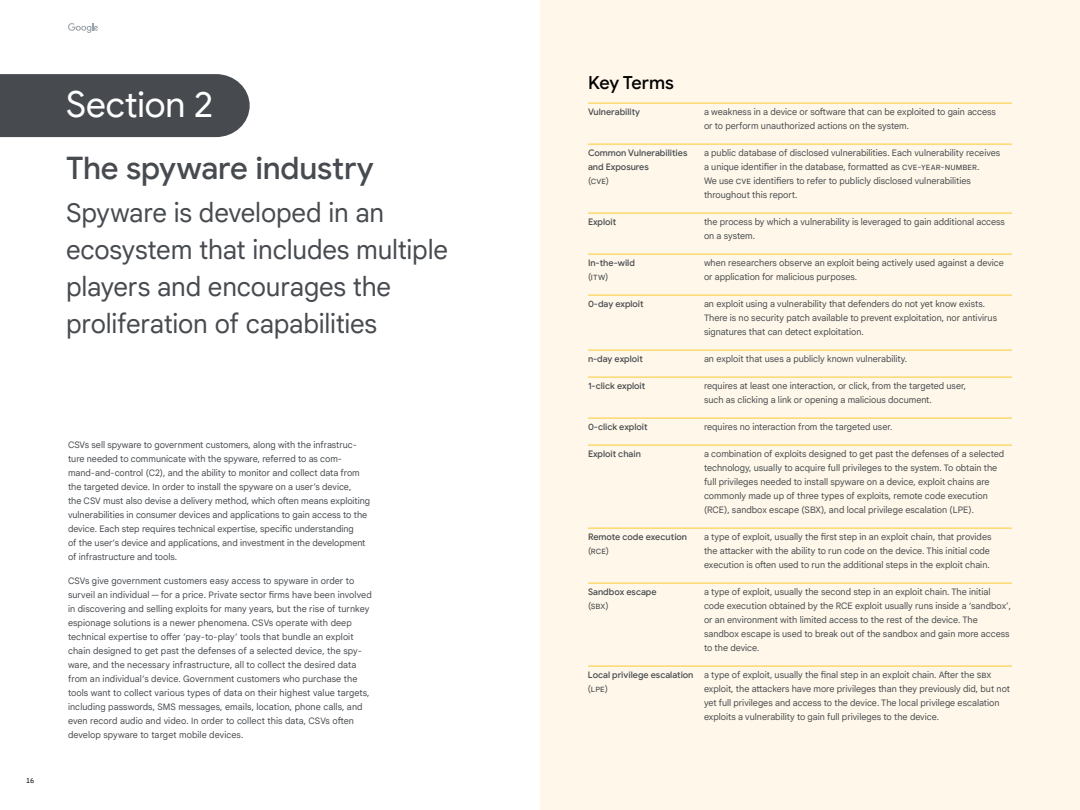
<style>
.page{position:relative;width:1080px;height:810px;background:#fff}
.page>*{position:absolute;margin:0;border:0;box-sizing:border-box;transform-origin:0 0}
.t1{font:36px "Google Sans Display";letter-spacing:-.005em;color:#fff}
.t2{font:500 31px "Google Sans";letter-spacing:-.005em;color:#474b4f}
.t3{font:26px/37px "Google Sans Text";letter-spacing:-.01em;color:#474b4f}
.t4{font:500 18px "Google Sans";letter-spacing:-.005em;color:#000}
.t5{font:9px/14px "Google Sans Text";color:#474b4f}
.t6{font:500 9px "Google Sans";letter-spacing:-.005em;color:#474b4f}
.t7{font:7px "Google Sans Mono";color:#000}
.s1{font-family:"Google Sans";font-weight:500}
</style>
<div class="page">
<svg style="left:68px;top:23px;width:30px;height:10px"></svg>
<div style="left:540px;top:0;width:540px;height:810px;background:#fff7e9"></div>
<div style="left:0;top:74px;width:250px;height:63px;background:#474b4f"></div>
<hr style="left:588px;top:103px;width:424px;height:1px;background:#fcc934">
<hr style="left:588px;top:144px;width:424px;height:1px;background:#fcc934">
<hr style="left:588px;top:213px;width:424px;height:1px;background:#fcc934">
<hr style="left:588px;top:254px;width:424px;height:1px;background:#fcc934">
<hr style="left:588px;top:295px;width:424px;height:1px;background:#fcc934">
<hr style="left:588px;top:350px;width:424px;height:1px;background:#fcc934">
<hr style="left:588px;top:377px;width:424px;height:1px;background:#fcc934">
<hr style="left:588px;top:418px;width:424px;height:1px;background:#fcc934">
<hr style="left:588px;top:445px;width:424px;height:1px;background:#fcc934">
<hr style="left:588px;top:528px;width:424px;height:1px;background:#fcc934">
<hr style="left:588px;top:583px;width:424px;height:1px;background:#fcc934">
<hr style="left:588px;top:666px;width:424px;height:1px;background:#fcc934">
<h1 class="t1" style="left:66px;top:82px;width:148px">Section 2</h1>
<h2 class="t2" style="left:66px;top:149px;width:309px">The spyware industry</h2>
<h3 class="t3" style="left:66px;top:193px;width:384px">Spyware is developed in an ecosystem that includes multiple players and encourages the proliferation of capabilities</h3>
<p class="t7" style="left:26px;top:776px;width:10px">16</p>
<p class="t5" style="left:68px;top:437px;width:304px">CSVs sell spyware to government customers, along with the infrastruc&shy;ture needed to communicate with the spyware, referred to as com&shy;mand-and-control (C2), and the ability to monitor and collect data from the targeted device. In order to install the spyware on a user’s device,<br>the CSV must also devise a delivery method, which often means exploiting vulnerabilities in consumer devices and applications to gain access to the device. Each step requires technical expertise, specific understanding<br>of the user’s device and applications, and investment in the development of infrastructure and tools.</p>
<p class="t5" style="left:68px;top:573px;width:305px">CSVs give government customers easy access to spyware in order to surveil an individual — for a price. Private sector firms have been involved in discovering and selling exploits for many years, but the rise of turnkey espionage solutions is a newer phenomena. CSVs operate with deep technical expertise to offer ‘pay-to-play’ tools that bundle an exploit chain designed to get past the defenses of a selected device, the spy&shy;ware, and the necessary infrastructure, all to collect the desired data from an individual’s device. Government customers who purchase the tools want to collect various types of data on their highest value targets, including passwords, SMS messages, emails, location, phone calls, and even record audio and video. In order to collect this data, CSVs often develop spyware to target mobile devices.</p>
<h3 class="t4" style="left:588px;top:72px;width:87px">Key Terms</h3>
<p class="t6" style="left:588px;top:107px;width:54px">Vulnerability</p>
<p class="t5" style="left:704px;top:105px;width:293px">a weakness in a device or software that can be exploited to gain access or to perform unauthorized actions on the system.</p>
<p class="t6" style="left:588px;top:148px;width:101px">Common Vulnerabilities</p>
<p class="t5" style="left:704px;top:146px;width:298px">a public database of disclosed vulnerabilities. Each vulnerability receives</p>
<p class="t6" style="left:588px;top:162px;width:62px">and Exposures</p>
<p class="t5" style="left:704px;top:160px;width:277px">a unique identifier in the database, formatted as CVE-YEAR-NUMBER.</p>
<p class="t5" style="left:588px;top:174px;width:23px">(CVE)</p>
<p class="t5" style="left:704px;top:174px;width:268px">We use CVE identifiers to refer to publicly disclosed vulnerabilities throughout this report.</p>
<p class="t6" style="left:588px;top:217px;width:30px">Exploit</p>
<p class="t5" style="left:704px;top:215px;width:303px">the process by which a vulnerability is leveraged to gain additional access on a system.</p>
<p class="t6" style="left:588px;top:258px;width:48px">In-the-wild</p>
<p class="t5" style="left:704px;top:256px;width:301px">when researchers observe an exploit being actively used against a device</p>
<p class="t5" style="left:588px;top:270px;width:22px">(ITW)</p>
<p class="t5" style="left:704px;top:270px;width:155px">or application for malicious purposes.</p>
<p class="t6" style="left:588px;top:299px;width:57px">0-day exploit</p>
<p class="t5" style="left:704px;top:297px;width:295px">an exploit using a vulnerability that defenders do not yet know exists.<br>There is no security patch available to prevent exploitation, nor antivirus signatures that can detect exploitation.</p>
<p class="t6" style="left:588px;top:354px;width:56px">n-day exploit</p>
<p class="t5" style="left:704px;top:352px;width:205px">an exploit that uses a publicly known vulnerability.</p>
<p class="t6" style="left:588px;top:381px;width:59px">1-click exploit</p>
<p class="t5" style="left:704px;top:379px;width:264px">requires at least one interaction, or click, from the targeted user, such as clicking a link or opening a malicious document.</p>
<p class="t6" style="left:588px;top:422px;width:61px">0-click exploit</p>
<p class="t5" style="left:704px;top:420px;width:190px">requires no interaction from the targeted user.</p>
<p class="t6" style="left:588px;top:449px;width:54px">Exploit chain</p>
<p class="t5" style="left:704px;top:447px;width:302px">a combination of exploits designed to get past the defenses of a selected technology, usually to acquire full privileges to the system. To obtain the full privileges needed to install spyware on a device, exploit chains are commonly made up of three types of exploits, remote code execution (RCE), sandbox escape (SBX), and local privilege escalation (LPE).</p>
<p class="t6" style="left:588px;top:532px;width:101px">Remote code execution</p>
<p class="t5" style="left:704px;top:530px;width:289px">a type of exploit, usually the first step in an exploit chain, that provides</p>
<p class="t5" style="left:588px;top:544px;width:23px">(RCE)</p>
<p class="t5" style="left:704px;top:544px;width:288px">the attacker with the ability to run code on the device. This initial code execution is often used to run the additional steps in the exploit chain.</p>
<p class="t6" style="left:588px;top:587px;width:70px">Sandbox escape</p>
<p class="t5" style="left:704px;top:585px;width:288px">a type of exploit, usually the second step in an exploit chain. The initial</p>
<p class="t5" style="left:588px;top:599px;width:22px">(SBX)</p>
<p class="t5" style="left:704px;top:599px;width:309px">code execution obtained by the RCE exploit usually runs inside a ‘sandbox’, or an environment with limited access to the rest of the device. The sandbox escape is used to break out of the sandbox and gain more access to the device.</p>
<p class="t5" style="left:588px;top:668px;width:405px"><span class="s1">Local privilege escalation</span> a type of exploit, usually the final step in an exploit chain. After the SBX (LPE)</p>
<p class="t5" style="left:704px;top:682px;width:308px">exploit, the attackers have more privileges than they previously did, but not yet full privileges and access to the device. The local privilege escalation exploits a vulnerability to gain full privileges to the device.</p>
</div>
